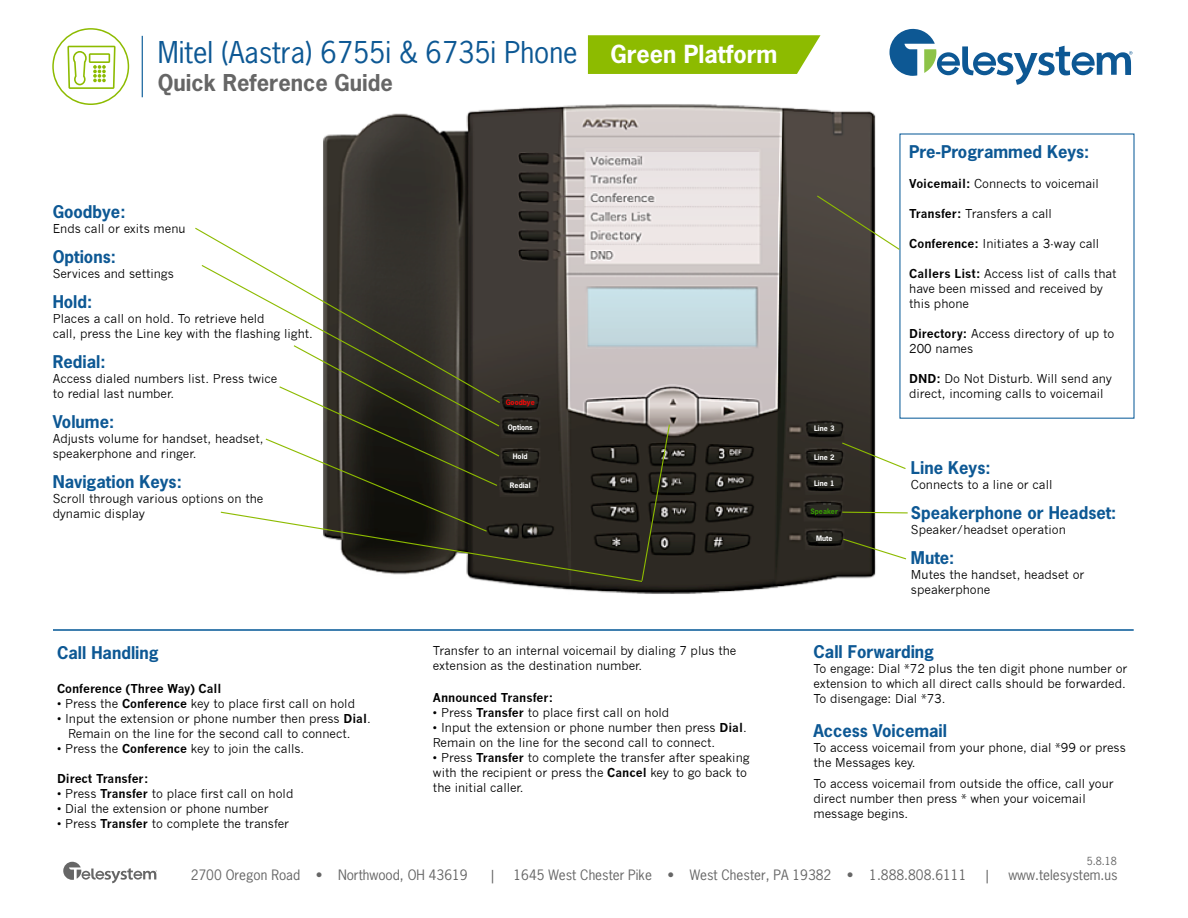
<style>
.page{position:relative;width:1188px;height:918px;background:#fff}
.page>*{position:absolute;margin:0;border:0;box-sizing:border-box;transform-origin:0 0}
.t1{font:28.35px "News Gothic Std";color:#0d5894}
.t2{font:700 21.9px "News Gothic Std";color:#666}
.t3{font:700 16.5px "News Gothic Std";color:#0d5894}
.t4{font:13.5px "News Gothic Std";color:#666}
.t5{font:12px/15px "News Gothic";color:#000}
.t6{font:700 12px "News Gothic";color:#000}
.t7{font:10.5px "News Gothic Std";color:#666}
.t8{font:700 7.05px "News Gothic Std";color:#fff}
.t9{font:700 7.05px "News Gothic Std";color:#f40606}
.t10{font:700 7.05px "News Gothic Std";color:#369902}
.s1{font-weight:700;font-size:23.4px;color:#fff}
.s2{font-weight:700}
</style>
<div class="page">
<img style="left:323px;top:104px;width:553px;height:490px">
<svg style="left:889px;top:28px;width:243px;height:57px"></svg>
<svg style="left:588px;top:35px;width:233px;height:39px;background:#93bf0f"></svg>
<svg style="left:52px;top:28px;width:77px;height:77px"></svg>
<hr style="left:142px;top:36px;width:1px;height:61px;background:#005595">
<svg style="left:63px;top:862px;width:94px;height:21px"></svg>
<hr style="left:53px;top:629px;width:1081px;height:2px;background:#005595">
<svg style="left:195px;top:227px;width:306px;height:37px"></svg>
<svg style="left:201px;top:264px;width:300px;height:80px"></svg>
<svg style="left:816px;top:194px;width:85px;height:57px"></svg>
<svg style="left:841px;top:442px;width:65px;height:28px"></svg>
<svg style="left:841px;top:511px;width:67px;height:3px"></svg>
<svg style="left:842px;top:538px;width:65px;height:22px"></svg>
<svg style="left:220px;top:344px;width:451px;height:239px"></svg>
<h1 class="t1" style="left:158px;top:34px;width:621px">Mitel (Aastra) 6755i &amp; 6735i Phone <span class="s1">Green Platform</span></h1>
<h2 class="t2" style="left:158px;top:68px;width:237px">Quick Reference Guide</h2>
<h3 class="t3" style="left:53px;top:201px;width:74px">Goodbye:</h3>
<p class="t5" style="left:53px;top:221px;width:134px">Ends call or exits menu</p>
<h3 class="t3" style="left:53px;top:246px;width:65px">Options:</h3>
<p class="t5" style="left:53px;top:266px;width:123px">Services and settings</p>
<h3 class="t3" style="left:53px;top:291px;width:41px">Hold:</h3>
<p class="t5" style="left:53px;top:311px;width:262px">Places a call on hold. To retrieve held<br>call, press the Line key with the flashing light.</p>
<h3 class="t3" style="left:53px;top:351px;width:54px">Redial:</h3>
<p class="t5" style="left:53px;top:371px;width:226px">Access dialed numbers list. Press twice to redial last number.</p>
<h3 class="t3" style="left:53px;top:411px;width:63px">Volume:</h3>
<p class="t5" style="left:53px;top:431px;width:212px">Adjusts volume for handset, headset, speakerphone and ringer.</p>
<h3 class="t3" style="left:53px;top:471px;width:131px">Navigation Keys:</h3>
<p class="t5" style="left:53px;top:491px;width:212px">Scroll through various options on the dynamic display</p>
<h3 class="t3" style="left:57px;top:641px;width:103px">Call Handling</h3>
<p class="t6" style="left:57px;top:681px;width:166px">Conference (Three Way) Call</p>
<p class="t5" style="left:57px;top:696px;width:300px">• Press the <span class="s2">Conference</span> key to place first call on hold</p>
<p class="t5" style="left:68px;top:711px;width:304px;text-indent:-11px">• Input the extension or phone number then press <span class="s2">Dial</span>.<br>Remain on the line for the second call to connect.</p>
<p class="t5" style="left:57px;top:741px;width:249px">• Press the <span class="s2">Conference</span> key to join the calls.</p>
<p class="t6" style="left:57px;top:771px;width:93px">Direct Transfer:</p>
<p class="t5" style="left:57px;top:786px;width:238px">• Press <span class="s2">Transfer</span> to place first call on hold</p>
<p class="t5" style="left:57px;top:801px;width:213px">• Dial the extension or phone number</p>
<p class="t5" style="left:57px;top:816px;width:234px">• Press <span class="s2">Transfer</span> to complete the transfer</p>
<p class="t9" style="left:506px;top:398px;width:31px">Goodbye</p>
<p class="t8" style="left:508px;top:422px;width:26px">Options</p>
<p class="t8" style="left:814px;top:423px;width:22px">Line 3</p>
<p class="t8" style="left:814px;top:453px;width:22px">Line 2</p>
<p class="t8" style="left:814px;top:479px;width:22px">Line 1</p>
<p class="t10" style="left:810px;top:506px;width:29px">Speaker</p>
<p class="t8" style="left:816px;top:533px;width:18px">Mute</p>
<p class="t8" style="left:513px;top:452px;width:16px">Hold</p>
<p class="t8" style="left:510px;top:480px;width:22px">Redial</p>
<h3 class="t3" style="left:909px;top:141px;width:182px">Pre-Programmed Keys:</h3>
<p class="t5" style="left:909px;top:176px;width:191px"><span class="s2">Voicemail:</span> Connects to voicemail</p>
<p class="t5" style="left:909px;top:206px;width:144px"><span class="s2">Transfer:</span> Transfers a call</p>
<p class="t5" style="left:909px;top:236px;width:191px"><span class="s2">Conference:</span> Initiates a 3-way call</p>
<p class="t5" style="left:909px;top:266px;width:209px"><span class="s2">Callers List:</span> Access list of calls that have been missed and received by this phone</p>
<p class="t5" style="left:909px;top:326px;width:207px"><span class="s2">Directory:</span> Access directory of up to<br>200 names</p>
<p class="t5" style="left:909px;top:371px;width:204px"><span class="s2">DND:</span> Do Not Disturb. Will send any direct, incoming calls to voicemail</p>
<h3 class="t3" style="left:911px;top:457px;width:81px">Line Keys:</h3>
<p class="t5" style="left:911px;top:477px;width:143px">Connects to a line or call</p>
<h3 class="t3" style="left:911px;top:502px;width:207px">Speakerphone or Headset:</h3>
<p class="t5" style="left:911px;top:522px;width:156px">Speaker/headset operation</p>
<h3 class="t3" style="left:911px;top:547px;width:45px">Mute:</h3>
<p class="t5" style="left:911px;top:567px;width:175px">Mutes the handset, headset or speakerphone</p>
<p class="t5" style="left:433px;top:643px;width:305px">Transfer to an internal voicemail by dialing 7 plus the extension as the destination number.</p>
<p class="t6" style="left:433px;top:690px;width:122px">Announced Transfer:</p>
<p class="t5" style="left:433px;top:705px;width:238px">• Press <span class="s2">Transfer</span> to place first call on hold</p>
<p class="t5" style="left:433px;top:720px;width:315px">• Input the extension or phone number then press <span class="s2">Dial</span>.<br>Remain on the line for the second call to connect.</p>
<p class="t5" style="left:433px;top:750px;width:318px">• Press <span class="s2">Transfer</span> to complete the transfer after speaking with the recipient or press the <span class="s2">Cancel</span> key to go back to the initial caller.</p>
<h3 class="t3" style="left:813px;top:640px;width:122px">Call Forwarding</h3>
<p class="t5" style="left:813px;top:661px;width:315px">To engage: Dial *72 plus the ten digit phone number or extension to which all direct calls should be forwarded.<br>To disengage: Dial *73.</p>
<h3 class="t3" style="left:813px;top:720px;width:135px">Access Voicemail</h3>
<p class="t5" style="left:813px;top:740px;width:314px">To access voicemail from your phone, dial *99 or press the Messages key.</p>
<p class="t5" style="left:813px;top:776px;width:302px">To access voicemail from outside the office, call your direct number then press * when your voicemail message begins.</p>
<p class="t7" style="left:1087px;top:855px;width:32px">5.8.18</p>
<p class="t4" style="left:191px;top:866px;width:278px">2700 Oregon Road • Northwood, OH 43619</p>
<p class="t4" style="left:491px;top:866px;width:4px">|</p>
<p class="t4" style="left:513px;top:866px;width:455px">1645 West Chester Pike • West Chester, PA 19382 • 1.888.808.6111</p>
<p class="t4" style="left:986px;top:866px;width:4px">|</p>
<p class="t4" style="left:1008px;top:866px;width:111px">www.telesystem.us</p>
</div>
